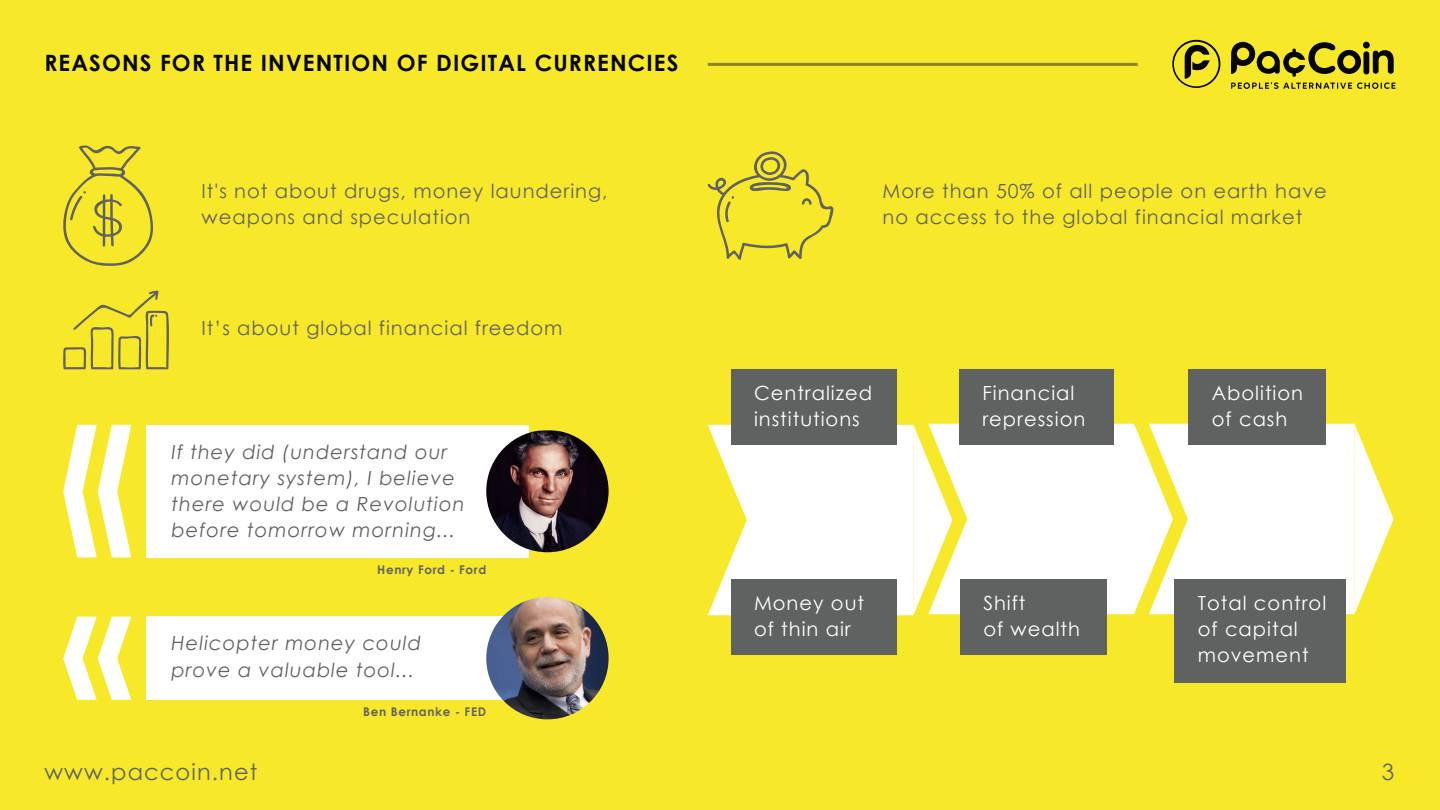
<style>
.page{position:relative;width:1440px;height:810px;background:#f7e929}
.page>*{position:absolute;margin:0;border:0;box-sizing:border-box;transform-origin:0 0}
.t1{font:700 22.5px "Century Gothic";letter-spacing:.05em;color:#050504}
.t2{font:22.5px "Century Gothic";letter-spacing:.05em;color:#606261}
.t3{font:19.5px/26.2px "Century Gothic";letter-spacing:.05em;color:#606261}
.t4{font:italic 19.5px/26.2px "Century Gothic";letter-spacing:.05em;color:#606261}
.t5{font:19.5px/26.2px "Century Gothic";letter-spacing:.05em;color:#fff}
.t6{font:700 12px "Century Gothic";letter-spacing:.05em;color:#616262}
</style>
<div class="page">
<svg style="left:1172px;top:40px;width:48px;height:48px"></svg>
<div style="left:1174px;top:42px;width:45px;height:44px;background:#f7e929;border-radius:50%"></div>
<svg style="left:1185px;top:45px;width:25px;height:34px"></svg>
<svg style="left:1231px;top:42px;width:165px;height:47px"></svg>
<hr style="left:708px;top:63px;width:430px;height:3px;background:#211d1e">
<div style="left:146px;top:425px;width:382px;height:132px;background:#fff"></div>
<svg style="left:63px;top:425px;width:68px;height:132px"></svg>
<img style="left:486px;top:430px;width:123px;height:122px;border-radius:61px">
<div style="left:146px;top:617px;width:382px;height:83px;background:#fff"></div>
<svg style="left:63px;top:617px;width:68px;height:83px"></svg>
<img style="left:486px;top:597px;width:123px;height:122px;border-radius:61px">
<svg style="left:63px;top:145px;width:90px;height:121px"></svg>
<svg style="left:63px;top:291px;width:106px;height:78px"></svg>
<svg style="left:708px;top:151px;width:126px;height:109px"></svg>
<svg style="left:708px;top:424px;width:686px;height:191px;background:#fdfbe2"></svg>
<div style="left:731px;top:369px;width:165px;height:76px;background:#606261"></div>
<div style="left:731px;top:579px;width:165px;height:75px;background:#606261"></div>
<div style="left:960px;top:579px;width:147px;height:75px;background:#606261"></div>
<div style="left:1175px;top:579px;width:171px;height:103px;background:#606261"></div>
<div style="left:959px;top:369px;width:154px;height:76px;background:#606261"></div>
<div style="left:1189px;top:369px;width:137px;height:76px;background:#606261"></div>
<p class="t1" style="left:44px;top:45px;width:636px">REASONS FOR THE INVENTION OF DIGITAL CURRENCIES</p>
<p class="t3" style="left:202px;top:177px;width:408px">It's not about drugs, money laundering, weapons and speculation</p>
<p class="t3" style="left:883px;top:177px;width:446px">More than 50% of all people on earth have no access to the global financial market</p>
<p class="t3" style="left:202px;top:315px;width:362px">It’s about global financial freedom</p>
<p class="t4" style="left:172px;top:438px;width:295px">If they did (understand our monetary system), I believe there would be a Revolution before tomorrow morning...</p>
<p class="t6" style="left:377px;top:561px;width:110px">Henry Ford - Ford</p>
<p class="t4" style="left:172px;top:630px;width:251px">Helicopter money could prove a valuable tool...</p>
<p class="t6" style="left:363px;top:703px;width:125px">Ben Bernanke - FED</p>
<p class="t5" style="left:754px;top:380px;width:120px">Centralized institutions</p>
<p class="t5" style="left:982px;top:380px;width:104px">Financial repression</p>
<p class="t5" style="left:1212px;top:380px;width:93px">Abolition of cash</p>
<p class="t5" style="left:754px;top:589px;width:112px">Money out of thin air</p>
<p class="t5" style="left:983px;top:589px;width:98px">Shift<br>of wealth</p>
<p class="t5" style="left:1198px;top:589px;width:130px">Total control of capital movement</p>
<p class="t2" style="left:44px;top:756px;width:215px">www.paccoin.net</p>
<p class="t2" style="left:1382px;top:756px;width:14px">3</p>
</div>
